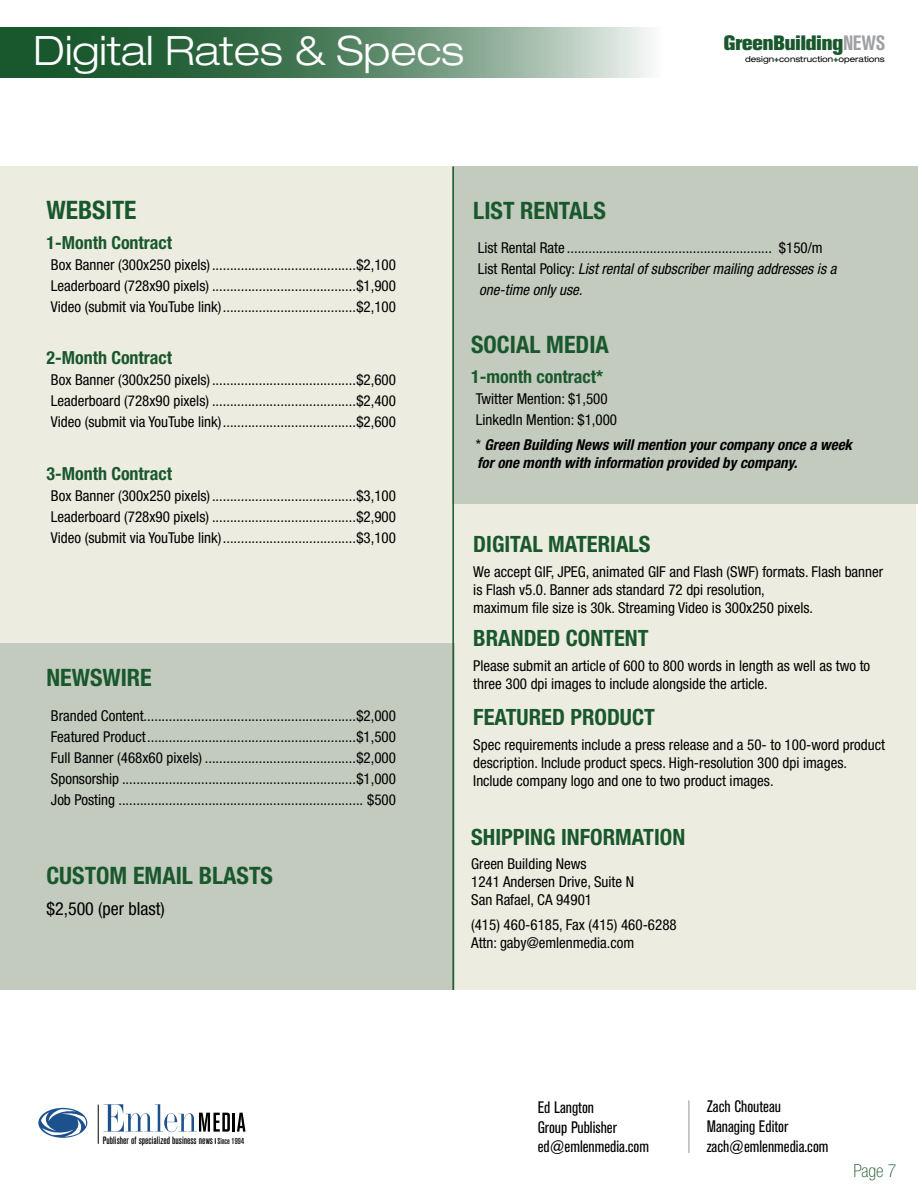
<style>
.page{position:relative;width:918px;height:1188px;background:#fff}
.page>*{position:absolute;margin:0;border:0;box-sizing:border-box;transform-origin:0 0}
.t1{font:300 expanded 40.5px "Helvetica Neue";color:#fff}
.t2{font:700 condensed 25.5px "Helvetica Neue";color:#19582d}
.t3{font:700 condensed 24px "Helvetica Neue";color:#19582d}
.t4{font:700 condensed 22.5px "Helvetica Neue";color:#19582d}
.t5{font:800 20.55px "Akzidenz Grotesk BE";color:#19582d}
.t6{font:700 condensed 18px "Helvetica Neue";color:#19582d}
.t7{font:condensed 18px "Helvetica Neue";color:#000}
.t8{font:100 condensed 18px "Helvetica Neue";color:#19582d}
.t9{font:condensed 16.5px/19.8px "Akzidenz Grotesk BE";color:#000}
.t10{font:condensed 15px/21px "Helvetica Neue";color:#000}
.t11{font:italic 700 condensed 15px/18px "Helvetica Neue";color:#000}
.t12{font:500 condensed 10.5px "Akzidenz Grotesk BE";color:#000}
.t13{font:expanded 8.25px "Helvetica Neue";color:#000}
.s1{font-weight:700;font-stretch:condensed;color:#9fa1a4}
.s2{font-weight:900;color:#19582d}
.s3{font-style:italic}
.s4{font-weight:400;font-style:normal}
.s5{font-size:8.55px}
</style>
<div class="page">
<svg style="left:104px;top:1104px;width:142px;height:28px"></svg>
<svg style="left:38px;top:1108px;width:49px;height:30px"></svg>
<svg style="left:41px;top:1109px;width:46px;height:28px"></svg>
<hr style="left:98px;top:1105px;width:1px;height:39px;background:#000">
<svg style="left:0;top:27px;width:651px;height:50px;background:#5e8a6c"></svg>
<hr style="left:689px;top:1100px;width:1px;height:53px;background:#939598">
<div style="left:0;top:167px;width:458px;height:780px;background:#edece0"></div>
<div style="left:453px;top:167px;width:463px;height:823px;background:#edece0"></div>
<div style="left:0;top:643px;width:455px;height:347px;background:#c3cbbe"></div>
<div style="left:452px;top:167px;width:466px;height:337px;background:#c3cbbe"></div>
<hr style="left:452px;top:167px;width:2px;height:823px;background:#19582d">
<h1 class="t1" style="left:34px;top:27px;width:432px">Digital Rates &amp; Specs</h1>
<h3 class="t5" style="left:724px;top:31px;width:163px">GreenBuilding<span class="s1">NEWS</span></h3>
<p class="t13" style="left:745px;top:54px;width:141px">design<span class="s2">+</span>construction<span class="s2">+</span>operations</p>
<h2 class="t2" style="left:46px;top:194px;width:92px">WEBSITE</h2>
<p class="t6" style="left:46px;top:231px;width:127px">1-Month Contract</p>
<p class="t10" style="left:51px;top:254px;width:347px;text-align:justify">Box Banner (300x250 pixels) ........................................$2,100<br>Leaderboard (728x90 pixels) ........................................$1,900<br>Video (submit via YouTube link).....................................$2,100</p>
<p class="t6" style="left:46px;top:347px;width:127px">2-Month Contract</p>
<p class="t10" style="left:51px;top:369px;width:347px;text-align:justify">Box Banner (300x250 pixels) ........................................$2,600<br>Leaderboard (728x90 pixels) ........................................$2,400<br>Video (submit via YouTube link).....................................$2,600</p>
<p class="t6" style="left:46px;top:462px;width:127px">3-Month Contract</p>
<p class="t10" style="left:51px;top:485px;width:347px;text-align:justify">Box Banner (300x250 pixels) ........................................$3,100<br>Leaderboard (728x90 pixels) ........................................$2,900<br>Video (submit via YouTube link).....................................$3,100</p>
<h3 class="t3" style="left:46px;top:663px;width:107px">NEWSWIRE</h3>
<p class="t10" style="left:51px;top:705px;width:347px;text-align:justify">Branded Content...........................................................$2,000<br>Featured Product..........................................................$1,500<br>Full Banner (468x60 pixels) ..........................................$2,000<br>Sponsorship .................................................................$1,000<br>Job Posting .................................................................... $500</p>
<h3 class="t3" style="left:473px;top:196px;width:134px">LIST RENTALS</h3>
<p class="t10" style="left:478px;top:237px;width:360px">List Rental Rate ......................................................... $150/m<br>List Rental Policy: <span class="s3">List rental of subscriber mailing addresses is a one-time only use.</span></p>
<h3 class="t3" style="left:471px;top:330px;width:139px">SOCIAL MEDIA</h3>
<p class="t6" style="left:471px;top:366px;width:133px">1-month contract*</p>
<p class="t10" style="left:476px;top:388px;width:143px">Twitter Mention: $1,500<br>LinkedIn Mention: $1,000</p>
<p class="t11" style="left:476px;top:435px;width:378px"><span class="s4">*</span> Green Building News will mention your company once a week for one month with information provided by company.</p>
<h3 class="t4" style="left:473px;top:531px;width:179px">DIGITAL MATERIALS</h3>
<p class="t10" style="left:473px;top:563px;width:412px;line-height:18px">We accept GIF, JPEG, animated GIF and Flash (SWF) formats. Flash banner is Flash v5.0. Banner ads standard 72 dpi resolution,<br>maximum file size is 30k. Streaming Video is 300x250 pixels.</p>
<h3 class="t4" style="left:473px;top:625px;width:177px">BRANDED CONTENT</h3>
<p class="t10" style="left:473px;top:657px;width:399px;line-height:18px">Please submit an article of 600 to 800 words in length as well as two to three 300 dpi images to include alongside the article.</p>
<h3 class="t4" style="left:473px;top:703px;width:183px">FEATURED PRODUCT</h3>
<p class="t10" style="left:473px;top:735px;width:413px;line-height:18px">Spec requirements include a press release and a 50- to 100-word product description. Include product specs. High-resolution 300 dpi images.<br>Include company logo and one to two product images.</p>
<h3 class="t3" style="left:46px;top:861px;width:228px">CUSTOM EMAIL BLASTS</h3>
<p class="t7" style="left:46px;top:898px;width:120px">$2,500 (per blast)</p>
<p class="t12" style="left:103px;top:1135px;width:143px">Publisher of specialized business news <span class="s5">Since 1994</span></p>
<h3 class="t4" style="left:471px;top:823px;width:216px">SHIPPING INFORMATION</h3>
<p class="t10" style="left:471px;top:855px;width:164px;line-height:18px">Green Building News<br>1241 Andersen Drive, Suite N<br>San Rafael, CA 94901</p>
<p class="t10" style="left:471px;top:916px;width:207px;line-height:18px">(415) 460-6185, Fax (415) 460-6288<br>Attn: gaby@emlenmedia.com</p>
<p class="t9" style="left:538px;top:1097px;width:113px">Ed Langton<br>Group Publisher ed@emlenmedia.com</p>
<p class="t9" style="left:707px;top:1097px;width:123px">Zach Chouteau<br>Managing Editor zach@emlenmedia.com</p>
<p class="t8" style="left:853px;top:1160px;width:44px">Page 7</p>
</div>
